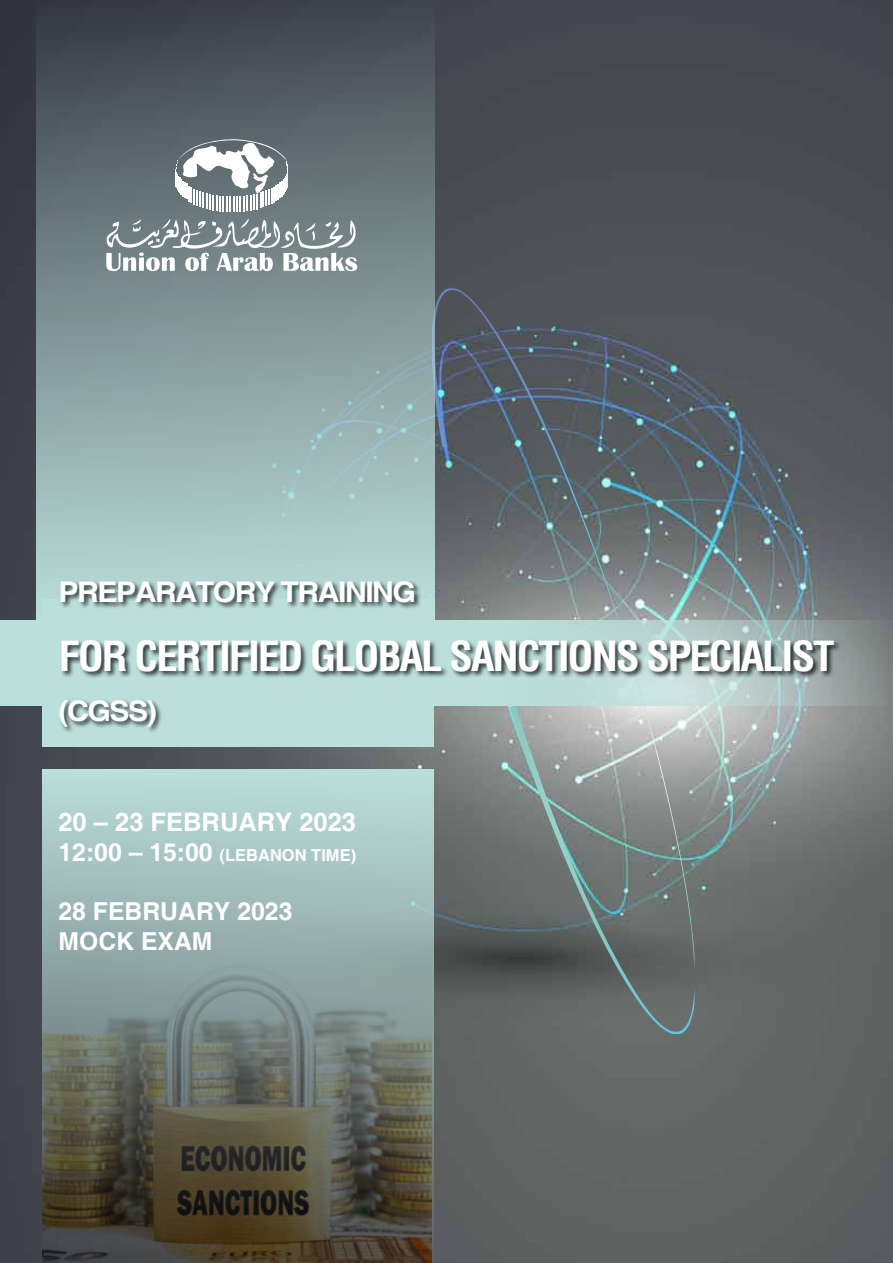
<style>
.page{position:relative;width:893px;height:1263px;background:#fff}
.page>*{position:absolute;margin:0;border:0;box-sizing:border-box;transform-origin:0 0}
.t1{font:700 condensed 40.5px "Helvetica";letter-spacing:-.05em;color:#fff;scale:1.06 1}
.t2{font:700 28.5px "Helvetica";letter-spacing:-.05em;color:#fff;scale:1.06 1}
.t3{font:700 25.5px "Helvetica";color:#fff}
.t4{font:700 24.75px/29.7px "Helvetica";color:#fff}
.t5{font:700 16.5px "Helvetica";color:#fff}
.s1{font-size:24.75px}
</style>
<div class="page">
<img style="left:0;top:0;width:893px;height:1263px">
<svg style="left:430px;top:286px;width:264px;height:750px;background:#656c6f"></svg>
<div style="left:43px;top:659px;width:391px;height:87px;background:#bbdfdb"></div>
<div style="left:43px;top:770px;width:391px;height:493px;background:#9db8b6"></div>
<div style="left:43px;top:770px;width:391px;height:123px;background:linear-gradient(to bottom,#bbdfdb,#a1bebb)"></div>
<svg style="left:36px;top:0;width:399px;height:621px;background:#708083"></svg>
<div style="left:36px;top:477px;width:399px;height:124px;background:#abcac7"></div>
<svg style="left:0;top:621px;width:893px;height:85px;background:#a2b8b6"></svg>
<div style="left:58px;top:580px;width:783px;height:154px;background:#000;opacity:.75"></div>
<svg style="left:175px;top:139px;width:113px;height:73px"></svg>
<svg style="left:105px;top:219px;width:252px;height:52px"></svg>
<img style="left:43px;top:928px;width:389px;height:335px">
<p class="t2" style="left:58px;top:575px;width:339px">PREPARATORY TRAINING</p>
<p class="t1" style="left:58px;top:630px;width:734px">FOR CERTIFIED GLOBAL SANCTIONS SPECIALIST</p>
<p class="t2" style="left:58px;top:693px;width:94px">(CGSS)</p>
<p class="t3" style="left:58px;top:806px;width:299px">20 – 23 FEBRUARY 2023</p>
<p class="t5" style="left:58px;top:845px;width:299px"><span class="s1">12:00 – 15:00</span> (LEBANON TIME)</p>
<p class="t4" style="left:58px;top:898px;width:235px">28 FEBRUARY 2023<br>MOCK EXAM</p>
</div>
